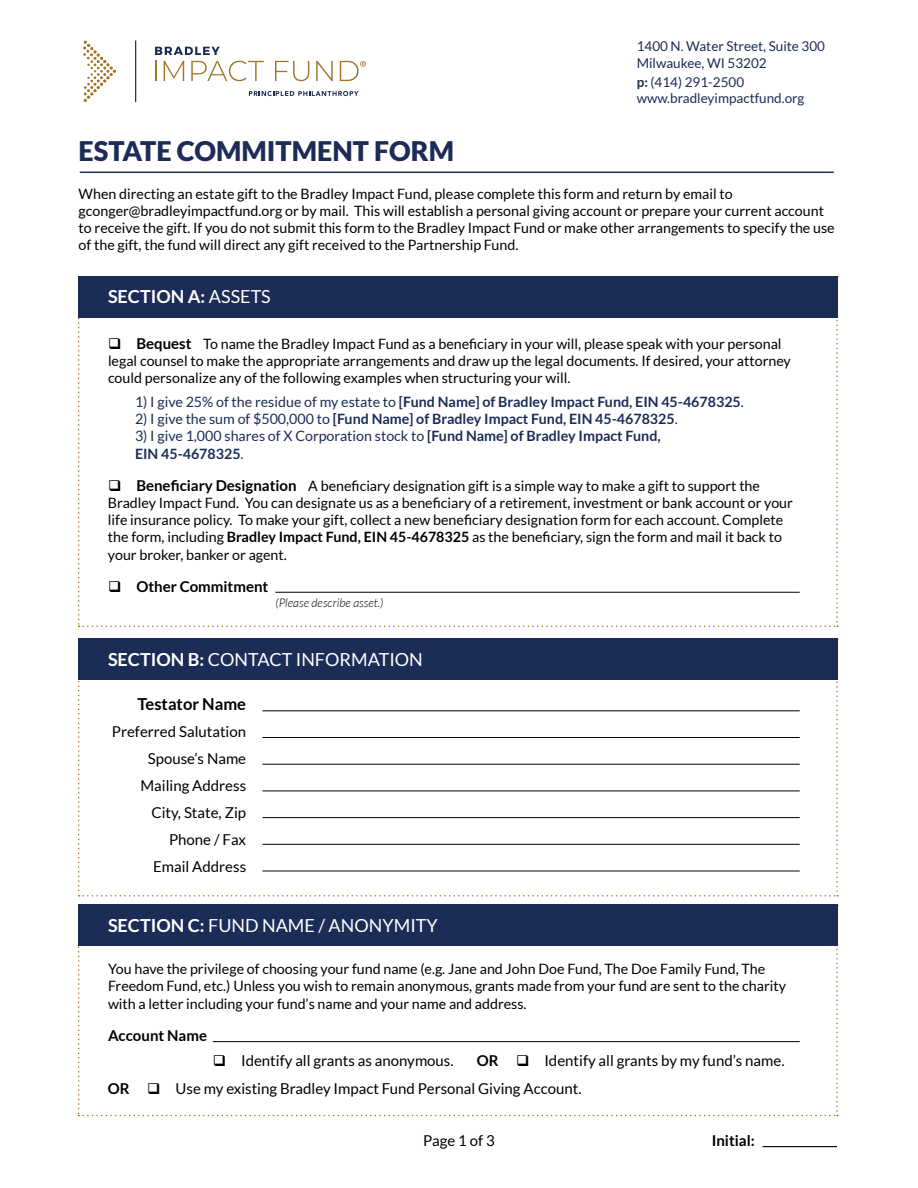
<style>
.page{position:relative;width:918px;height:1188px;background:#fff}
.page>*{position:absolute;margin:0;border:0;box-sizing:border-box;transform-origin:0 0}
.t1{font:900 27px "Lato";color:#1c2b57}
.t2{font:18px "Lato";color:#fff}
.t3{font:700 18px "Lato";color:#fff}
.t4{font:700 16.5px "Lato";color:#000}
.t5{font:15px/27px "Lato";color:#000;text-align:right}
.t6{font:700 15px "Lato";color:#000}
.t7{font:15px "Lato";color:#000101}
.t8{font:700 15px "Lato";color:#000101}
.t9{font:14.25px/17.1px "Lato";color:#000}
.t10{font:700 14.25px/18px "Lato";color:#1b2c57}
.t11{font:13.5px/16.2px "Lato";color:#1b2c57}
.t12{font:italic 300 12px "Lato";color:#000}
.s1{font-weight:700}
.s2{font-weight:400}
.s3{font-weight:700;font-size:15px}
</style>
<div class="page">
<svg style="left:249px;top:91px;width:110px;height:5px"></svg>
<hr style="left:155px;top:61px;width:2px;height:20px;background:#a1762b">
<svg style="left:164px;top:61px;width:20px;height:20px"></svg>
<svg style="left:191px;top:61px;width:73px;height:20px"></svg>
<svg style="left:275px;top:61px;width:34px;height:20px"></svg>
<svg style="left:316px;top:61px;width:17px;height:20px"></svg>
<svg style="left:155px;top:47px;width:65px;height:8px"></svg>
<hr style="left:135px;top:40px;width:1px;height:62px;background:#1b2b56">
<svg style="left:83px;top:40px;width:33px;height:62px"></svg>
<svg style="left:340px;top:61px;width:26px;height:20px"></svg>
<hr style="left:762px;top:1146px;width:75px;height:1px;background:#000">
<svg style="left:78px;top:680px;width:760px;height:217px"></svg>
<svg style="left:78px;top:317px;width:760px;height:310px"></svg>
<svg style="left:78px;top:946px;width:760px;height:170px"></svg>
<hr style="left:262px;top:710px;width:538px;height:1px;background:#000">
<hr style="left:275px;top:592px;width:525px;height:1px;background:#000">
<hr style="left:213px;top:1041px;width:587px;height:1px;background:#000">
<hr style="left:262px;top:737px;width:538px;height:1px;background:#000">
<hr style="left:262px;top:764px;width:538px;height:1px;background:#000">
<hr style="left:262px;top:791px;width:538px;height:1px;background:#000">
<hr style="left:262px;top:817px;width:538px;height:1px;background:#000">
<hr style="left:262px;top:844px;width:538px;height:1px;background:#000">
<hr style="left:262px;top:871px;width:538px;height:1px;background:#000">
<div style="left:78px;top:639px;width:760px;height:41px;background:#1b2c57"></div>
<div style="left:78px;top:276px;width:760px;height:41px;background:#1b2c57"></div>
<div style="left:78px;top:905px;width:760px;height:41px;background:#1b2c57"></div>
<hr style="left:80px;top:172px;width:754px;height:1px;background:#1b2c57">
<p class="t11" style="left:637px;top:38px;width:190px">1400 N. Water Street, Suite 300<br>Milwaukee, WI 53202</p>
<p class="t11" style="left:637px;top:74px;width:169px"><span class="s1">p:</span> (414) 291-2500 www.bradleyimpactfund.org</p>
<h1 class="t1" style="left:79px;top:135px;width:377px">ESTATE COMMITMENT FORM</h1>
<p class="t9" style="left:79px;top:185px;width:758px">When directing an estate gift to the Bradley Impact Fund, please complete this form and return by email to gconger@bradleyimpactfund.org or by mail. This will establish a personal giving account or prepare your current account to receive the gift. If you do not submit this form to the Bradley Impact Fund or make other arrangements to specify the use of the gift, the fund will direct any gift received to the Partnership Fund.</p>
<p class="t3" style="left:108px;top:286px;width:164px">SECTION A: <span class="s2">ASSETS</span></p>
<p class="t9" style="left:108px;top:335px;width:684px">❑ <span class="s3">Bequest</span> To name the Bradley Impact Fund as a beneficiary in your will, please speak with your personal legal counsel to make the appropriate arrangements and draw up the legal documents. If desired, your attorney could personalize any of the following examples when structuring your will.</p>
<p class="t10" style="left:135px;top:393px;width:610px"><span class="s2">1) I give 25% of the residue of my estate to</span> [Fund Name] of Bradley Impact Fund, EIN 45-4678325<span class="s2">.</span></p>
<p class="t10" style="left:135px;top:410px;width:544px"><span class="s2">2) I give the sum of $500,000 to</span> [Fund Name] of Bradley Impact Fund, EIN 45-4678325<span class="s2">.</span></p>
<p class="t10" style="left:135px;top:427px;width:527px"><span class="s2">3) I give 1,000 shares of X Corporation stock to</span> [Fund Name] of Bradley Impact Fund,<br>EIN 45-4678325<span class="s2">.</span></p>
<p class="t9" style="left:108px;top:477px;width:686px">❑ <span class="s3">Beneficiary Designation</span> A beneficiary designation gift is a simple way to make a gift to support the Bradley Impact Fund. You can designate us as a beneficiary of a retirement, investment or bank account or your life insurance policy. To make your gift, collect a new beneficiary designation form for each account. Complete the form, including <span class="s1">Bradley Impact Fund, EIN 45-4678325</span> as the beneficiary, sign the form and mail it back to your broker, banker or agent.</p>
<p class="t6" style="left:108px;top:578px;width:162px">❑ Other Commitment</p>
<p class="t12" style="left:275px;top:596px;width:110px">(Please describe asset.)</p>
<p class="t2" style="left:108px;top:649px;width:316px"><span class="s1">SECTION B:</span> CONTACT INFORMATION</p>
<p class="t4" style="left:137px;top:694px;width:110px">Testator Name</p>
<p class="t5" style="left:112px;top:718px;width:136px">Preferred Salutation<br>Spouse’s Name<br>Mailing Address<br>City, State, Zip<br>Phone / Fax<br>Email Address</p>
<p class="t2" style="left:108px;top:915px;width:331px"><span class="s1">SECTION C:</span> FUND NAME / ANONYMITY</p>
<p class="t9" style="left:108px;top:961px;width:680px">You have the privilege of choosing your fund name (e.g. Jane and John Doe Fund, The Doe Family Fund, The<br>Freedom Fund, etc.) Unless you wish to remain anonymous, grants made from your fund are sent to the charity with a letter including your fund’s name and your name and address.</p>
<p class="t6" style="left:108px;top:1027px;width:101px">Account Name</p>
<p class="t5" style="left:108px;top:1046px;width:678px;line-height:28.2px;text-align:left;text-indent:369px"><span class="s1">OR</span> ❑ Identify all grants by my fund’s name.<br><span class="s1">OR</span> ❑ Use my existing Bradley Impact Fund Personal Giving Account.</p>
<p class="t5" style="left:213px;top:1047px;width:242px">❑ Identify all grants as anonymous.</p>
<p class="t7" style="left:423px;top:1132px;width:73px">Page 1 of 3</p>
<p class="t8" style="left:712px;top:1132px;width:45px">Initial:</p>
</div>
